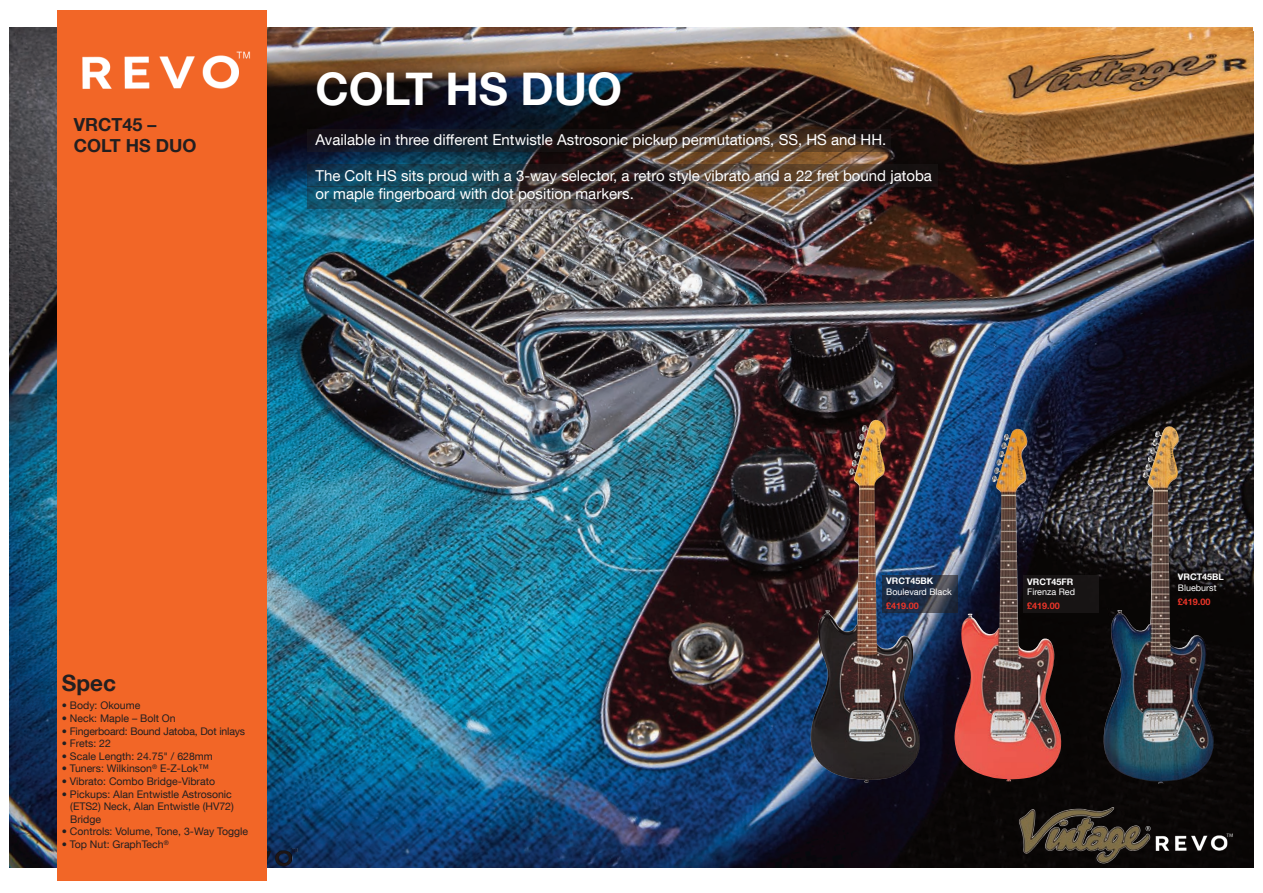
<style>
.page{position:relative;width:1263px;height:893px;background:#fff}
.page>*{position:absolute;margin:0;border:0;box-sizing:border-box;transform-origin:0 0}
.t1{font:700 45px "Helvetica Neue LT Com";color:#fff}
.t2{font:700 22.5px "Helvetica Neue LT Com";color:#231f20}
.t3{font:700 18px/21.6px "Helvetica Neue LT Com";color:#231f20}
.t4{font:15px/18px "Helvetica Neue LT Com";color:#fff}
.t5{font:10.5px/12.6px "Helvetica Neue LT Com";color:#231f20}
.t6{font:9px "Helvetica Neue LT Com";color:#fff}
.t7{font:700 9px "Helvetica Neue LT Com";color:#fff}
.t8{font:700 9px "Helvetica Neue LT Com";color:#ee3529}
</style>
<div class="page">
<img style="left:9px;top:28px;width:1244px;height:839px">
<img style="left:74px;top:818px;width:226px;height:63px">
<img style="left:1103px;top:426px;width:111px;height:358px">
<img style="left:954px;top:428px;width:108px;height:354px">
<img style="left:810px;top:419px;width:110px;height:364px">
<div style="left:57px;top:10px;width:209px;height:870px;background:#f26627"></div>
<img style="left:82px;top:51px;width:168px;height:38px">
<img style="left:1016px;top:803px;width:218px;height:63px">
<div style="left:307px;top:164px;width:631px;height:23px;background:#231f20;opacity:.38"></div>
<div style="left:307px;top:129px;width:584px;height:23px;background:#231f20;opacity:.38"></div>
<div style="left:307px;top:186px;width:366px;height:23px;background:#231f20;opacity:.38"></div>
<div style="left:882px;top:575px;width:75px;height:37px;background:#231f20;opacity:.59"></div>
<div style="left:1023px;top:575px;width:76px;height:37px;background:#171414"></div>
<p class="t3" style="left:74px;top:116px;width:124px">VRCT45 –<br>COLT HS DUO</p>
<p class="t1" style="left:315px;top:73px;width:308px">COLT HS DUO</p>
<p class="t4" style="left:315px;top:133px;width:572px">Available in three different Entwistle Astrosonic pickup permutations, SS, HS and HH.</p>
<p class="t4" style="left:315px;top:169px;width:618px">The Colt HS sits proud with a 3-way selector, a retro style vibrato and a 22 fret bound jatoba or maple fingerboard with dot position markers.</p>
<p class="t2" style="left:62px;top:675px;width:56px">Spec</p>
<p class="t5" style="left:62px;top:701px;width:80px">• Body: Okoume</p>
<p class="t5" style="left:62px;top:713px;width:115px">• Neck: Maple – Bolt On</p>
<p class="t5" style="left:62px;top:726px;width:185px">• Fingerboard: Bound Jatoba, Dot inlays</p>
<p class="t5" style="left:62px;top:739px;width:51px">• Frets: 22</p>
<p class="t5" style="left:62px;top:751px;width:152px">• Scale Length: 24.75" / 628mm</p>
<p class="t5" style="left:62px;top:764px;width:148px">• Tuners: Wilkinson<sup>®</sup> E-Z-Lok™</p>
<p class="t5" style="left:62px;top:776px;width:155px">• Vibrato: Combo Bridge-Vibrato</p>
<p class="t5" style="left:70px;top:789px;width:165px;text-indent:-9px">• Pickups: Alan Entwistle Astrosonic (ETS2) Neck, Alan Entwistle (HV72)<br>Bridge</p>
<p class="t5" style="left:62px;top:827px;width:188px">• Controls: Volume, Tone, 3-Way Toggle</p>
<p class="t5" style="left:62px;top:839px;width:108px">• Top Nut: GraphTech<sup>®</sup></p>
<p class="t7" style="left:886px;top:577px;width:49px">VRCT45BK</p>
<p class="t6" style="left:886px;top:588px;width:67px">Boulevard Black</p>
<p class="t8" style="left:886px;top:602px;width:34px">£419.00</p>
<p class="t7" style="left:1027px;top:578px;width:48px">VRCT45FR</p>
<p class="t6" style="left:1027px;top:589px;width:49px">Firenza Red</p>
<p class="t8" style="left:1027px;top:603px;width:34px">£419.00</p>
<p class="t7" style="left:1178px;top:573px;width:48px">VRCT45BL</p>
<p class="t6" style="left:1178px;top:584px;width:40px">Blueburst</p>
<p class="t8" style="left:1178px;top:598px;width:34px">£419.00</p>
</div>
